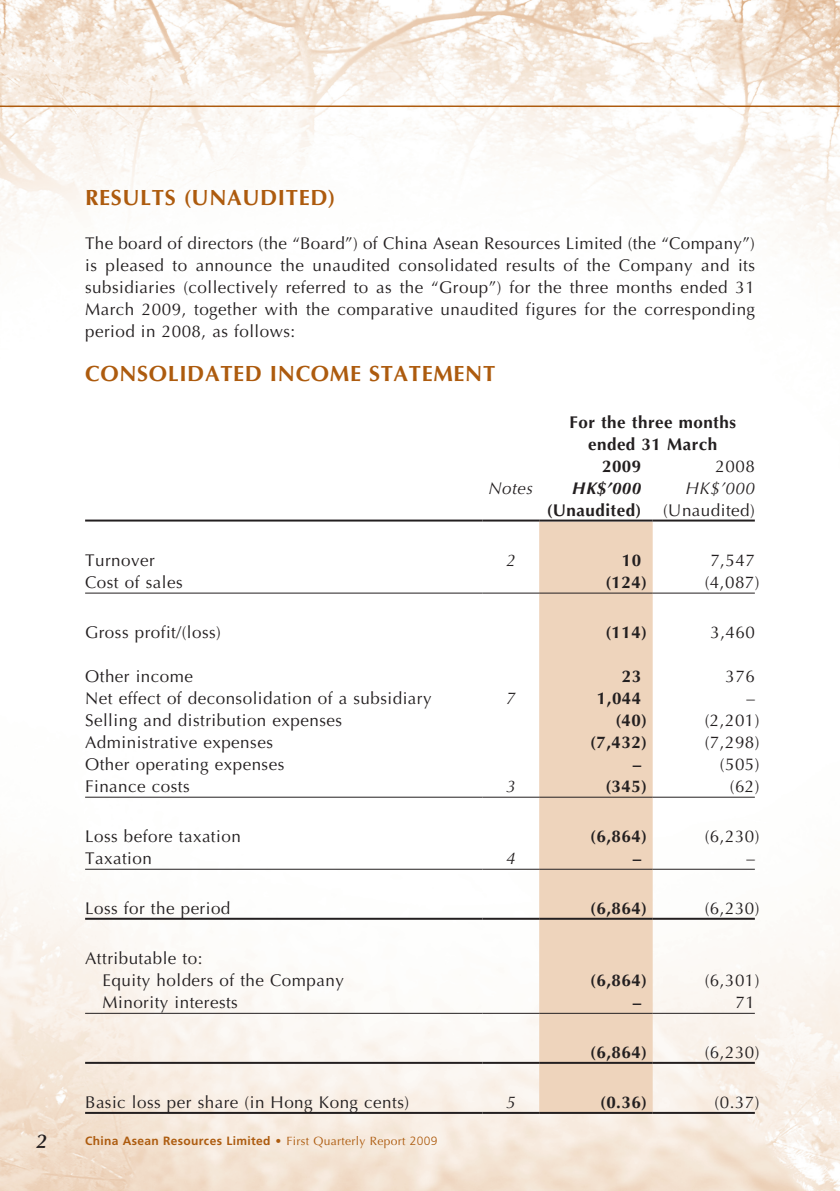
<style>
.page{position:relative;width:840px;height:1191px;background:#fff}
.page>*{position:absolute;margin:0;border:0;box-sizing:border-box;transform-origin:0 0}
.t1{font:700 22px "Optima LT Std";letter-spacing:.03em;color:#ad5b0e}
.t2{font:italic 600 20px "Optima LT Std";color:#231f20}
.t3{font:17px/22px "Optima LT Std";letter-spacing:.03em;color:#231f20;text-align:justify}
.t4{font:700 17px "Optima LT Std";letter-spacing:.03em;color:#231f20}
.t5{font:italic 17px "Optima LT Std";letter-spacing:.03em;color:#231f20}
.t6{font:italic 700 17px "Optima LT Std";color:#231f20}
.t7{font:700 12px "Frutiger LT Std";letter-spacing:.03em;color:#ad5b0e}
.s1{font-family:"Optima LT Std";font-weight:400}
.s2{font-weight:300}
</style>
<div class="page">
<img style="left:0;top:0;width:839px;height:1191px">
<hr style="left:0;top:105px;width:839px;height:2px;background:#ad5b0e">
<div style="left:539px;top:521px;width:113px;height:590px;background:#eed4bc"></div>
<hr style="left:85px;top:519px;width:397px;height:2px;background:#231f20">
<hr style="left:482px;top:519px;width:57px;height:2px;background:#231f20">
<hr style="left:539px;top:519px;width:113px;height:2px;background:#231f20">
<hr style="left:652px;top:519px;width:102px;height:2px;background:#231f20">
<hr style="left:85px;top:592px;width:397px;height:1px;background:#231f20">
<hr style="left:482px;top:592px;width:57px;height:1px;background:#231f20">
<hr style="left:539px;top:592px;width:113px;height:1px;background:#231f20">
<hr style="left:652px;top:592px;width:102px;height:1px;background:#231f20">
<hr style="left:85px;top:796px;width:397px;height:1px;background:#231f20">
<hr style="left:482px;top:796px;width:57px;height:1px;background:#231f20">
<hr style="left:539px;top:796px;width:113px;height:1px;background:#231f20">
<hr style="left:652px;top:796px;width:102px;height:1px;background:#231f20">
<hr style="left:85px;top:868px;width:397px;height:1px;background:#231f20">
<hr style="left:482px;top:868px;width:57px;height:1px;background:#231f20">
<hr style="left:539px;top:868px;width:113px;height:1px;background:#231f20">
<hr style="left:652px;top:868px;width:102px;height:1px;background:#231f20">
<hr style="left:85px;top:917px;width:397px;height:2px;background:#231f20">
<hr style="left:482px;top:917px;width:57px;height:2px;background:#231f20">
<hr style="left:539px;top:917px;width:113px;height:2px;background:#231f20">
<hr style="left:652px;top:917px;width:102px;height:2px;background:#231f20">
<hr style="left:85px;top:1012px;width:397px;height:1px;background:#231f20">
<hr style="left:482px;top:1012px;width:57px;height:1px;background:#231f20">
<hr style="left:539px;top:1012px;width:113px;height:1px;background:#231f20">
<hr style="left:652px;top:1012px;width:102px;height:1px;background:#231f20">
<hr style="left:85px;top:1061px;width:397px;height:2px;background:#231f20">
<hr style="left:482px;top:1061px;width:57px;height:2px;background:#231f20">
<hr style="left:539px;top:1061px;width:113px;height:2px;background:#231f20">
<hr style="left:652px;top:1061px;width:102px;height:2px;background:#231f20">
<hr style="left:85px;top:1111px;width:397px;height:2px;background:#231f20">
<hr style="left:482px;top:1111px;width:57px;height:2px;background:#231f20">
<hr style="left:539px;top:1111px;width:113px;height:2px;background:#231f20">
<hr style="left:652px;top:1111px;width:102px;height:2px;background:#231f20">
<p class="t1" style="left:85px;top:185px;width:252px">RESULTS (UNAUDITED)</p>
<p class="t3" style="left:85px;top:233px;width:671px">The board of directors (the “Board”) of China Asean Resources Limited (the “Company”) is pleased to announce the unaudited consolidated results of the Company and its subsidiaries (collectively referred to as the “Group”) for the three months ended 31<br>March 2009, together with the comparative unaudited figures for the corresponding period in 2008, as follows:</p>
<p class="t1" style="left:85px;top:361px;width:411px">CONSOLIDATED INCOME STATEMENT</p>
<p class="t4" style="left:569px;top:412px;width:168px">For the three months</p>
<p class="t4" style="left:587px;top:434px;width:131px">ended 31 March</p>
<p class="t4" style="left:601px;top:456px;width:41px">2009</p>
<p class="t3" style="left:715px;top:455px;width:41px">2008</p>
<p class="t5" style="left:488px;top:478px;width:46px">Notes</p>
<p class="t6" style="left:572px;top:478px;width:71px">HK$’000</p>
<p class="t5" style="left:685px;top:478px;width:71px">HK$’000</p>
<p class="t4" style="left:546px;top:500px;width:96px">(Unaudited)</p>
<p class="t3" style="left:662px;top:499px;width:93px">(Unaudited)</p>
<p class="t3" style="left:85px;top:549px;width:71px">Turnover</p>
<p class="t5" style="left:506px;top:550px;width:11px">2</p>
<p class="t4" style="left:621px;top:550px;width:21px">10</p>
<p class="t3" style="left:710px;top:549px;width:46px">7,547</p>
<p class="t3" style="left:85px;top:571px;width:99px">Cost of sales</p>
<p class="t4" style="left:605px;top:572px;width:43px">(124)</p>
<p class="t3" style="left:704px;top:571px;width:56px">(4,087)</p>
<p class="t3" style="left:85px;top:621px;width:137px">Gross profit/(loss)</p>
<p class="t4" style="left:605px;top:622px;width:43px">(114)</p>
<p class="t3" style="left:710px;top:621px;width:46px">3,460</p>
<p class="t3" style="left:85px;top:665px;width:109px">Other income</p>
<p class="t4" style="left:621px;top:666px;width:21px">23</p>
<p class="t3" style="left:725px;top:665px;width:31px">376</p>
<p class="t3" style="left:85px;top:687px;width:348px">Net effect of deconsolidation of a subsidiary</p>
<p class="t5" style="left:506px;top:688px;width:11px">7</p>
<p class="t4" style="left:596px;top:688px;width:46px">1,044</p>
<p class="t3" style="left:746px;top:687px;width:10px">–</p>
<p class="t3" style="left:85px;top:709px;width:258px">Selling and distribution expenses</p>
<p class="t4" style="left:615px;top:710px;width:33px">(40)</p>
<p class="t3" style="left:704px;top:709px;width:56px">(2,201)</p>
<p class="t3" style="left:85px;top:731px;width:189px">Administrative expenses</p>
<p class="t4" style="left:590px;top:732px;width:58px">(7,432)</p>
<p class="t3" style="left:704px;top:731px;width:56px">(7,298)</p>
<p class="t3" style="left:85px;top:753px;width:200px">Other operating expenses</p>
<p class="t4" style="left:632px;top:754px;width:10px">–</p>
<p class="t3" style="left:719px;top:753px;width:41px">(505)</p>
<p class="t3" style="left:85px;top:775px;width:106px">Finance costs</p>
<p class="t5" style="left:506px;top:776px;width:11px">3</p>
<p class="t4" style="left:605px;top:776px;width:43px">(345)</p>
<p class="t3" style="left:729px;top:775px;width:31px">(62)</p>
<p class="t3" style="left:85px;top:825px;width:157px">Loss before taxation</p>
<p class="t4" style="left:590px;top:826px;width:58px">(6,864)</p>
<p class="t3" style="left:704px;top:825px;width:56px">(6,230)</p>
<p class="t3" style="left:85px;top:847px;width:68px">Taxation</p>
<p class="t5" style="left:506px;top:848px;width:11px">4</p>
<p class="t4" style="left:632px;top:848px;width:10px">–</p>
<p class="t3" style="left:746px;top:847px;width:10px">–</p>
<p class="t3" style="left:85px;top:897px;width:147px">Loss for the period</p>
<p class="t4" style="left:590px;top:898px;width:58px">(6,864)</p>
<p class="t3" style="left:704px;top:897px;width:56px">(6,230)</p>
<p class="t3" style="left:103px;top:947px;width:243px;text-indent:-17px">Attributable to:<br>Equity holders of the Company</p>
<p class="t4" style="left:590px;top:970px;width:58px">(6,864)</p>
<p class="t3" style="left:704px;top:969px;width:56px">(6,301)</p>
<p class="t3" style="left:103px;top:991px;width:137px">Minority interests</p>
<p class="t4" style="left:632px;top:992px;width:10px">–</p>
<p class="t3" style="left:735px;top:991px;width:21px">71</p>
<p class="t4" style="left:590px;top:1042px;width:58px">(6,864)</p>
<p class="t3" style="left:704px;top:1041px;width:56px">(6,230)</p>
<p class="t3" style="left:85px;top:1091px;width:325px">Basic loss per share (in Hong Kong cents)</p>
<p class="t5" style="left:506px;top:1092px;width:11px">5</p>
<p class="t4" style="left:600px;top:1092px;width:48px">(0.36)</p>
<p class="t3" style="left:714px;top:1091px;width:46px">(0.37)</p>
<p class="t2" style="left:37px;top:1129px;width:12px">2</p>
<p class="t7" style="left:85px;top:1134px;width:354px">China Asean Resources Limited <span class="s1">• First Quarterly Report</span> <span class="s2">2009</span></p>
</div>
